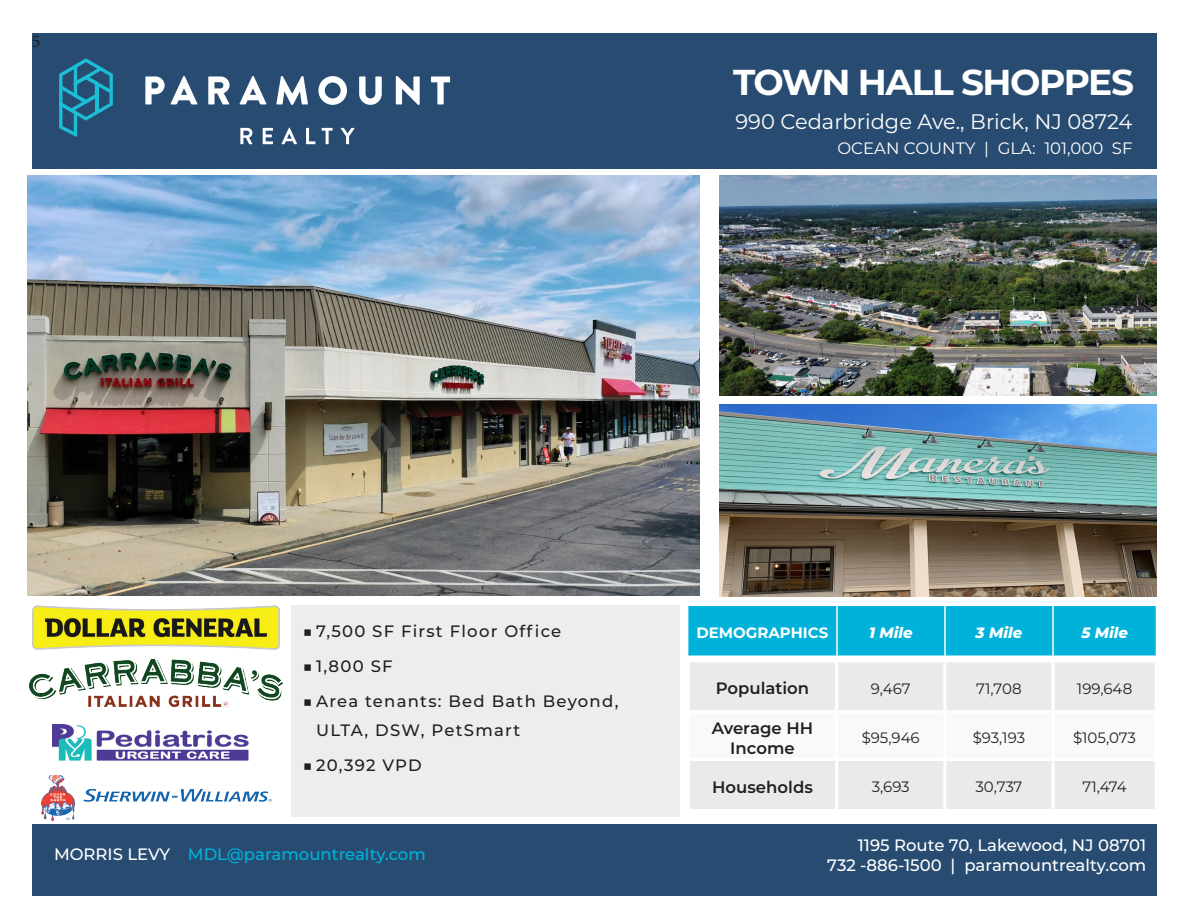
<style>
.page{position:relative;width:1188px;height:918px;background:#fff}
.page>*{position:absolute;margin:0;border:0;box-sizing:border-box;transform-origin:0 0}
.t1{font:700 36px "Montserrat";letter-spacing:-.04em;color:#fff}
.t2{font:21px "Montserrat";color:#fff}
.t3{font:18px "Minion Pro";color:#231f20}
.t4{font:500 16.5px/28.5px "Montserrat";letter-spacing:.075em;color:#231f20}
.t5{font:500 16.5px/19.8px "Montserrat";color:#fff;text-align:right}
.t6{font:600 16.5px "Montserrat";color:#231f20}
.t7{font:500 16.5px "Montserrat";color:#00b2d9}
.t8{font:16.5px "Montserrat";color:#fff}
.t9{font:15px "Montserrat";color:#231f20}
.t10{font:italic 800 15px "Montserrat";color:#fff}
.t11{font:700 15px "Montserrat";color:#fff}
.s1{font-weight:400}
.s2{color:#fff}
</style>
<div class="page">
<div style="left:32px;top:33px;width:1124px;height:136px;background:#284c71"></div>
<svg style="left:145px;top:76px;width:53px;height:28px"></svg>
<svg style="left:208px;top:76px;width:22px;height:28px"></svg>
<svg style="left:239px;top:76px;width:28px;height:28px"></svg>
<svg style="left:276px;top:76px;width:32px;height:29px"></svg>
<svg style="left:318px;top:76px;width:29px;height:29px"></svg>
<svg style="left:359px;top:76px;width:23px;height:29px"></svg>
<svg style="left:396px;top:76px;width:24px;height:29px"></svg>
<svg style="left:431px;top:76px;width:19px;height:28px"></svg>
<svg style="left:240px;top:128px;width:12px;height:16px"></svg>
<svg style="left:263px;top:128px;width:10px;height:16px"></svg>
<svg style="left:281px;top:128px;width:16px;height:16px"></svg>
<svg style="left:306px;top:128px;width:9px;height:16px"></svg>
<svg style="left:322px;top:128px;width:11px;height:16px"></svg>
<svg style="left:341px;top:128px;width:14px;height:16px"></svg>
<svg style="left:59px;top:58px;width:54px;height:79px"></svg>
<div style="left:32px;top:824px;width:1124px;height:71px;background:#284c71"></div>
<img style="left:719px;top:176px;width:437px;height:220px">
<img style="left:719px;top:405px;width:437px;height:192px">
<img style="left:27px;top:176px;width:672px;height:420px">
<div style="left:292px;top:605px;width:388px;height:212px;background:#ededed"></div>
<div style="left:688px;top:606px;width:468px;height:49px;background:#00b2d9"></div>
<hr style="left:836px;top:606px;width:2px;height:49px;background:#fff">
<hr style="left:944px;top:606px;width:2px;height:49px;background:#fff">
<hr style="left:1052px;top:606px;width:2px;height:49px;background:#fff">
<div style="left:690px;top:662px;width:465px;height:147px;background:#ebeaea"></div>
<svg style="left:690px;top:713px;width:465px;height:45px"></svg>
<hr style="left:835px;top:662px;width:3px;height:48px;background:#fff">
<hr style="left:943px;top:662px;width:3px;height:48px;background:#fff">
<hr style="left:1052px;top:662px;width:3px;height:48px;background:#fff">
<hr style="left:835px;top:761px;width:3px;height:48px;background:#fff">
<hr style="left:943px;top:761px;width:3px;height:48px;background:#fff">
<hr style="left:1052px;top:761px;width:3px;height:48px;background:#fff">
<hr style="left:687px;top:710px;width:150px;height:3px;background:#fff">
<hr style="left:837px;top:710px;width:108px;height:3px;background:#fff">
<hr style="left:835px;top:713px;width:3px;height:45px;background:#fff">
<hr style="left:945px;top:710px;width:108px;height:3px;background:#fff">
<hr style="left:943px;top:713px;width:3px;height:45px;background:#fff">
<hr style="left:1053px;top:710px;width:105px;height:3px;background:#fff">
<hr style="left:1052px;top:713px;width:3px;height:45px;background:#fff">
<hr style="left:687px;top:758px;width:150px;height:3px;background:#fff">
<hr style="left:837px;top:758px;width:108px;height:3px;background:#fff">
<hr style="left:945px;top:758px;width:108px;height:3px;background:#fff">
<hr style="left:1053px;top:758px;width:105px;height:3px;background:#fff">
<img style="left:32px;top:605px;width:247px;height:44px">
<img style="left:30px;top:659px;width:252px;height:47px">
<img style="left:53px;top:724px;width:196px;height:36px">
<img style="left:42px;top:775px;width:229px;height:46px">
<p class="t3" style="left:32px;top:29px;width:10px">5</p>
<h1 class="t1" style="left:733px;top:56px;width:402px">TOWN HALL SHOPPES</h1>
<p class="t2" style="left:735px;top:107px;width:399px">990 Cedarbridge Ave., Brick, NJ 08724</p>
<p class="t8" style="left:837px;top:137px;width:297px">OCEAN COUNTY | GLA: 101,000 SF</p>
<p class="t4" style="left:303px;top:616px;width:260px"><span class="s1">■</span> 7,500 SF First Floor Office</p>
<p class="t4" style="left:303px;top:651px;width:91px"><span class="s1">■</span> 1,800 SF</p>
<p class="t4" style="left:316px;top:686px;width:304px;text-indent:-14px"><span class="s1">■</span> Area tenants: Bed Bath Beyond,<br>ULTA, DSW, PetSmart</p>
<p class="t4" style="left:303px;top:750px;width:121px"><span class="s1">■</span> 20,392 VPD</p>
<p class="t11" style="left:696px;top:622px;width:133px">DEMOGRAPHICS</p>
<p class="t10" style="left:869px;top:622px;width:45px">1 Mile</p>
<p class="t10" style="left:976px;top:622px;width:48px">3 Mile</p>
<p class="t10" style="left:1081px;top:622px;width:48px">5 Mile</p>
<p class="t6" style="left:716px;top:677px;width:95px">Population</p>
<p class="t9" style="left:871px;top:678px;width:41px">9,467</p>
<p class="t9" style="left:976px;top:678px;width:47px">71,708</p>
<p class="t9" style="left:1077px;top:678px;width:57px">199,648</p>
<p class="t6" style="left:712px;top:716px;width:103px">Average HH</p>
<p class="t6" style="left:730px;top:736px;width:66px">Income</p>
<p class="t9" style="left:862px;top:727px;width:60px">$95,946</p>
<p class="t9" style="left:973px;top:727px;width:54px">$93,193</p>
<p class="t9" style="left:1073px;top:727px;width:64px">$105,073</p>
<p class="t6" style="left:712px;top:775px;width:102px">Households</p>
<p class="t9" style="left:872px;top:777px;width:40px">3,693</p>
<p class="t9" style="left:975px;top:777px;width:49px">30,737</p>
<p class="t9" style="left:1082px;top:777px;width:46px">71,474</p>
<p class="t7" style="left:54px;top:842px;width:373px"><span class="s2">MORRIS LEVY</span> MDL@paramountrealty.com</p>
<p class="t5" style="left:827px;top:834px;width:321px">1195 Route 70, Lakewood, NJ 08701<br>732 -886-1500 | paramountrealty.com</p>
</div>
